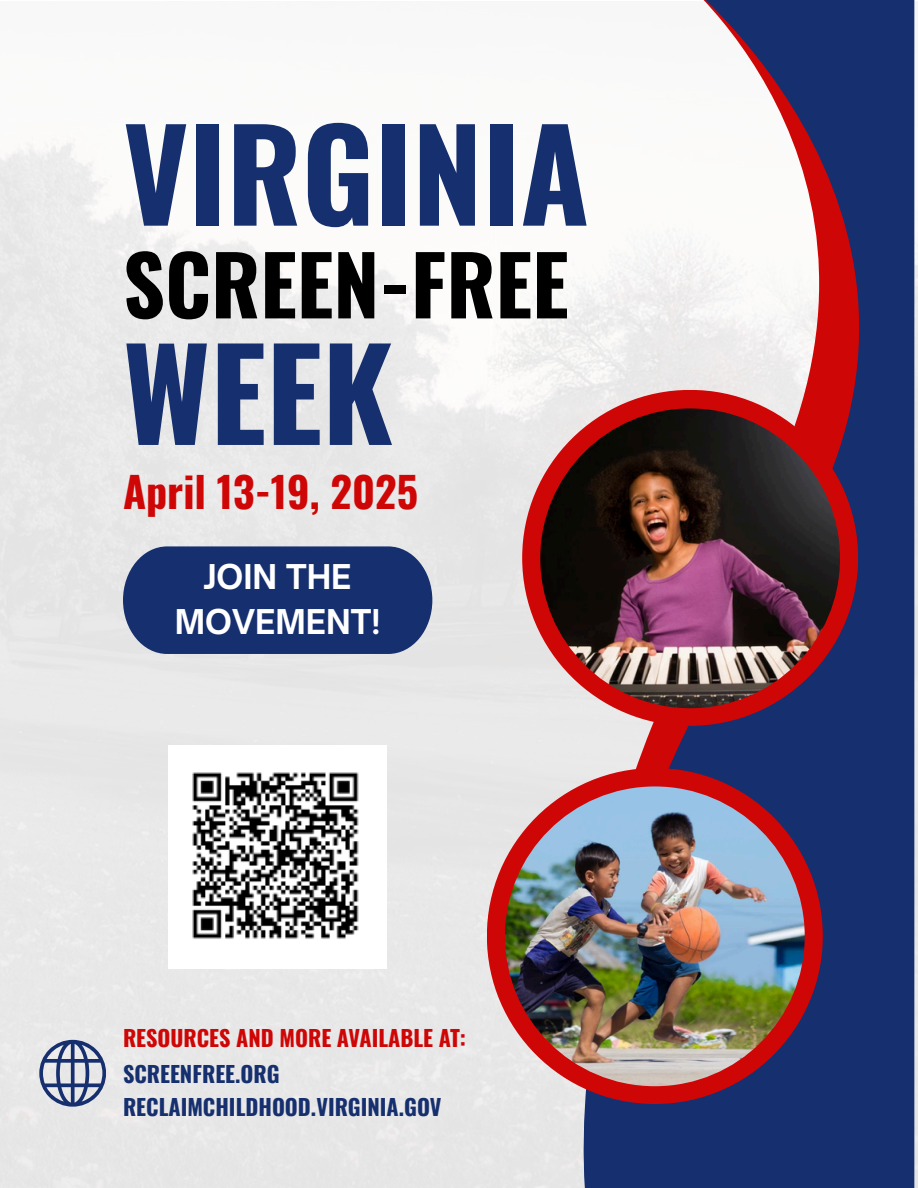
<style>
.page{position:relative;width:918px;height:1188px;background:#fff}
.page>*{position:absolute;margin:0;border:0;box-sizing:border-box;transform-origin:0 0}
.t1{font:700 125.25px "Oswald";color:#162f6e}
.t2{font:700 81.9px "Oswald";color:#000}
.t3{font:700 42px "Oswald";color:#cf0606}
.t4{font:700 32.7px/45.2px "Open Sauce One";color:#fff;text-align:center}
.t5{font:700 22.2px "Oswald";color:#162f6e}
.t6{font:700 22.2px "Oswald";color:#cf0606}
</style>
<div class="page">
<img style="left:0;top:139px;width:541px;height:1049px">
<svg style="left:541px;top:0;width:377px;height:1188px;fill:#162f6e"></svg>
<div style="left:487px;top:768px;width:336px;height:336px;background:#cf0606;border-radius:50%"></div>
<img style="left:505px;top:786px;width:300px;height:300px;border-radius:50%">
<div style="left:522px;top:390px;width:336px;height:336px;background:#cf0606;border-radius:50%"></div>
<img style="left:540px;top:408px;width:300px;height:300px;border-radius:50%">
<svg style="left:123px;top:546px;width:309px;height:108px;background:#233a75"></svg>
<svg style="left:39px;top:1040px;width:67px;height:66px;background:#969fb8"></svg>
<img style="left:169px;top:746px;width:218px;height:223px">
<p class="t1" style="left:123px;top:76px;width:468px">VIRGINIA</p>
<h1 class="t2" style="left:123px;top:221px;width:447px">SCREEN-FREE</h1>
<p class="t1" style="left:123px;top:296px;width:272px">WEEK</p>
<h1 class="t3" style="left:123px;top:459px;width:297px">April 13-19, 2025</h1>
<h2 class="t4" style="left:175px;top:554px;width:207px">JOIN THE<br>MOVEMENT!</h2>
<p class="t6" style="left:123px;top:1020px;width:345px">RESOURCES AND MORE AVAILABLE AT:</p>
<h3 class="t5" style="left:123px;top:1056px;width:158px">SCREENFREE.ORG</h3>
<h4 class="t5" style="left:123px;top:1090px;width:320px">RECLAIMCHILDHOOD.VIRGINIA.GOV</h4>
</div>
